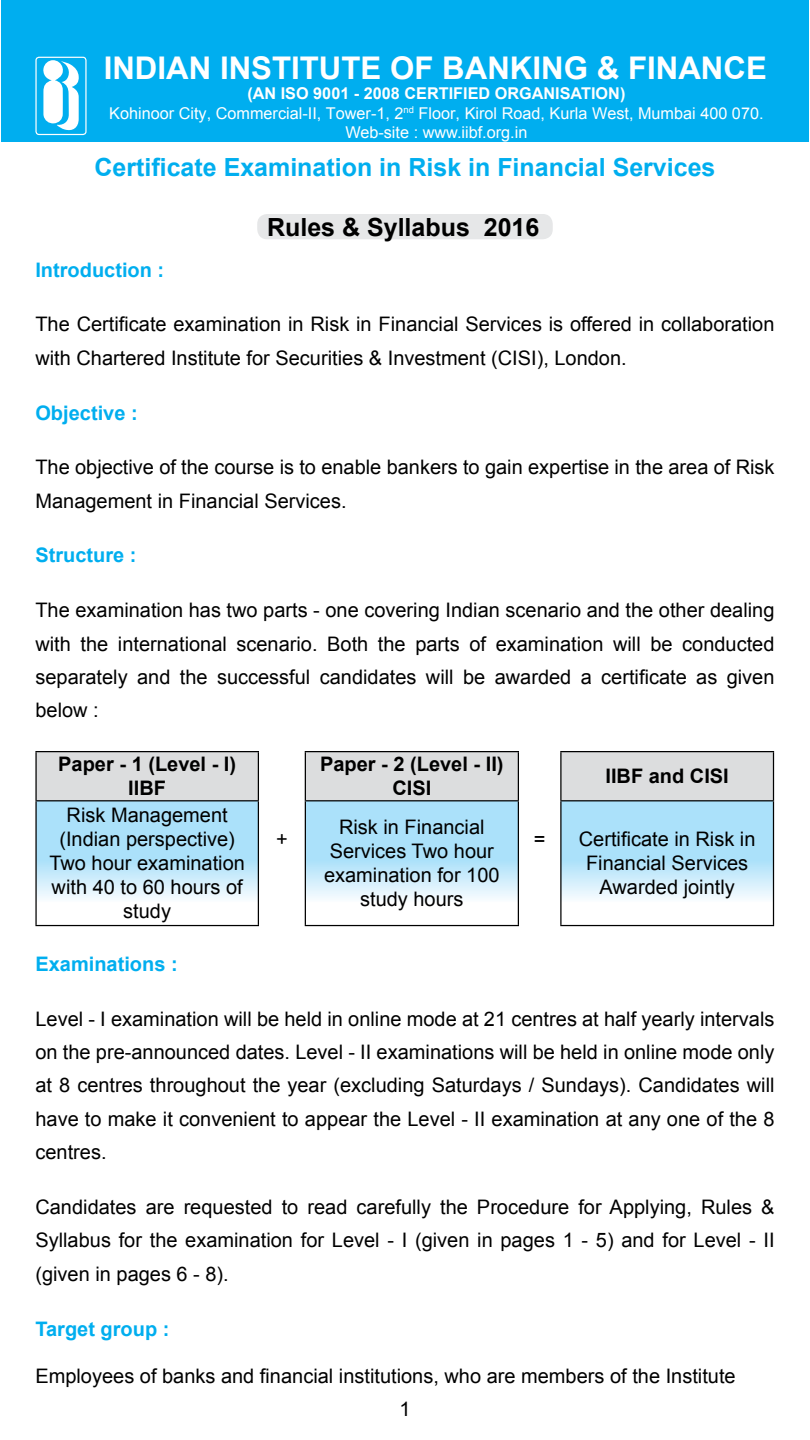
<style>
.page{position:relative;width:810px;height:1440px;background:#fff}
.page>*{position:absolute;margin:0;border:0;box-sizing:border-box;transform-origin:0 0}
.t1{font:700 31.25px "Arial";color:#fff}
.t2{font:700 25px "Arial";color:#00aeef}
.t3{font:700 25px "Arial";color:#000}
.t4{font:20px/33.5px "Arial";color:#000;text-align:justify}
.t5{font:700 20px "Arial";color:#00aeef}
.t6{font:700 20px/24px "Arial";color:#000;text-align:center}
.t7{font:16.25px/19.5px "Arial";color:#fff;text-align:center}
.s1{font-weight:700}
</style>
<div class="page">
<svg style="left:37px;top:752px;width:736px;height:49px"></svg>
<svg style="left:37px;top:801px;width:736px;height:125px"></svg>
<hr style="left:35px;top:751px;width:224px;height:1px;background:#000">
<hr style="left:35px;top:752px;width:2px;height:48px;background:#000">
<hr style="left:258px;top:752px;width:1px;height:48px;background:#000">
<hr style="left:305px;top:751px;width:214px;height:1px;background:#000">
<hr style="left:305px;top:752px;width:1px;height:48px;background:#000">
<hr style="left:518px;top:752px;width:1px;height:48px;background:#000">
<hr style="left:560px;top:751px;width:214px;height:1px;background:#000">
<hr style="left:560px;top:752px;width:2px;height:48px;background:#000">
<hr style="left:773px;top:752px;width:1px;height:48px;background:#000">
<hr style="left:35px;top:800px;width:224px;height:1px;background:#000">
<hr style="left:35px;top:801px;width:2px;height:124px;background:#000">
<hr style="left:258px;top:801px;width:1px;height:124px;background:#000">
<hr style="left:305px;top:800px;width:214px;height:1px;background:#000">
<hr style="left:305px;top:801px;width:1px;height:124px;background:#000">
<hr style="left:518px;top:801px;width:1px;height:124px;background:#000">
<hr style="left:560px;top:800px;width:214px;height:1px;background:#000">
<hr style="left:560px;top:801px;width:2px;height:124px;background:#000">
<hr style="left:773px;top:801px;width:1px;height:124px;background:#000">
<hr style="left:35px;top:925px;width:224px;height:1px;background:#000">
<hr style="left:305px;top:925px;width:214px;height:1px;background:#000">
<hr style="left:560px;top:925px;width:214px;height:1px;background:#000">
<div style="left:257px;top:214px;width:296px;height:25px;background:#e6e7e8;border-radius:10px"></div>
<div style="left:1px;top:0;width:808px;height:142px;background:#00aeef"></div>
<svg style="left:43px;top:60px;width:36px;height:71px"></svg>
<div style="left:35px;top:57px;width:52px;height:78px;border:1px solid #fff;border-radius:3px"></div>
<h1 class="t1" style="left:104px;top:48px;width:665px">INDIAN INSTITUTE OF BANKING &amp; FINANCE</h1>
<p class="t7" style="left:109px;top:84px;width:656px"><span class="s1">(AN ISO 9001 - 2008 CERTIFIED ORGANISATION)<br></span>Kohinoor City, Commercial-II, Tower-1, 2<sup>nd</sup> Floor, Kirol Road, Kurla West, Mumbai 400 070.<br>Web-site : www.iibf.org.in</p>
<p class="t2" style="left:94px;top:150px;width:623px">Certificate Examination in Risk in Financial Services</p>
<p class="t3" style="left:267px;top:211px;width:274px">Rules &amp; Syllabus 2016</p>
<p class="t5" style="left:35px;top:257px;width:130px">Introduction :</p>
<p class="t4" style="left:35px;top:308px;width:741px">The Certificate examination in Risk in Financial Services is offered in collaboration with Chartered Institute for Securities &amp; Investment (CISI), London.</p>
<p class="t5" style="left:35px;top:399px;width:104px">Objective :</p>
<p class="t4" style="left:35px;top:451px;width:741px">The objective of the course is to enable bankers to gain expertise in the area of Risk<br>Management in Financial Services.</p>
<p class="t5" style="left:35px;top:542px;width:103px">Structure :</p>
<p class="t4" style="left:35px;top:594px;width:741px">The examination has two parts - one covering Indian scenario and the other dealing with the international scenario. Both the parts of examination will be conducted separately and the successful candidates will be awarded a certificate as given below :</p>
<p class="t6" style="left:58px;top:753px;width:179px">Paper - 1 (Level - I)<br>IIBF</p>
<p class="t4" style="left:276px;top:822px;width:13px">+</p>
<p class="t6" style="left:320px;top:753px;width:185px">Paper - 2 (Level - II)<br>CISI</p>
<p class="t6" style="left:606px;top:765px;width:125px">IIBF and CISI</p>
<p class="t4" style="left:49px;top:804px;width:197px;line-height:24px;text-align:center">Risk Management (Indian perspective)<br>Two hour examination with 40 to 60 hours of study</p>
<p class="t4" style="left:324px;top:816px;width:177px;line-height:24px;text-align:center">Risk in Financial<br>Services Two hour examination for 100 study hours</p>
<p class="t4" style="left:579px;top:828px;width:178px;line-height:24px;text-align:center">Certificate in Risk in<br>Financial Services<br>Awarded jointly</p>
<p class="t5" style="left:35px;top:951px;width:144px">Examinations :</p>
<p class="t4" style="left:35px;top:1002px;width:741px">Level - I examination will be held in online mode at 21 centres at half yearly intervals on the pre-announced dates. Level - II examinations will be held in online mode only at 8 centres throughout the year (excluding Saturdays / Sundays). Candidates will have to make it convenient to appear the Level - II examination at any one of the 8 centres.</p>
<p class="t4" style="left:35px;top:1190px;width:741px">Candidates are requested to read carefully the Procedure for Applying, Rules &amp; Syllabus for the examination for Level - I (given in pages 1 - 5) and for Level - II (given in pages 6 - 8).</p>
<p class="t5" style="left:35px;top:1315px;width:136px">Target group :</p>
<p class="t4" style="left:35px;top:1360px;width:702px">Employees of banks and financial institutions, who are members of the Institute</p>
<p class="t4" style="left:534px;top:822px;width:13px">=</p>
<p class="t4" style="left:399px;top:1393px;width:13px">1</p>
</div>
